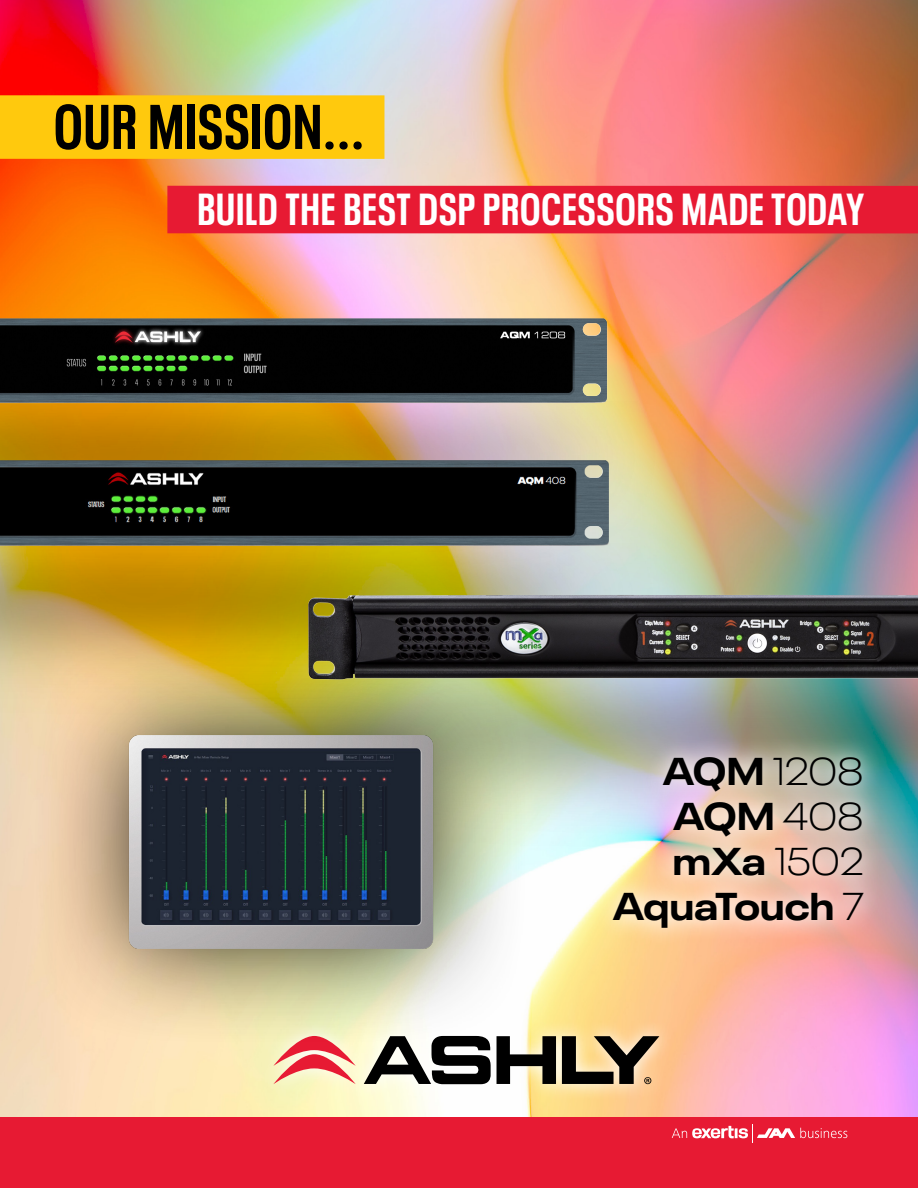
<style>
.page{position:relative;width:918px;height:1188px;background:#fff}
.page>*{position:absolute;margin:0;border:0;box-sizing:border-box;transform-origin:0 0}
.t1{font:700 condensed 62.4px "Neue Plak";letter-spacing:.02em;color:#000}
.t2{font:700 condensed 44.4px "Neue Plak";letter-spacing:.02em;color:#fff}
.t3{font:700 expanded 38.4px "Neue Plak";letter-spacing:-.005em;color:#000}
.t4{font:300 expanded 38.4px "Neue Plak";letter-spacing:-.015em;color:#000}
.s1{font-weight:700}
.s2{font-weight:300}
</style>
<div class="page">
<img style="left:0;top:0;width:918px;height:1117px">
<div style="left:0;top:1117px;width:918px;height:71px;background:#e71a33"></div>
<div style="left:0;top:95px;width:384px;height:64px;background:#ffc90d"></div>
<div style="left:167px;top:186px;width:751px;height:47px;background:#e71a33"></div>
<svg style="left:672px;top:1124px;width:175px;height:19px"></svg>
<img style="left:0;top:317px;width:607px;height:85px">
<img style="left:0;top:402px;width:693px;height:189px">
<img style="left:0;top:461px;width:609px;height:83px">
<img style="left:0;top:544px;width:691px;height:189px">
<img style="left:530px;top:682px;width:388px;height:186px">
<img style="left:305px;top:591px;width:613px;height:91px">
<div style="left:593px;top:736px;width:291px;height:213px;background:#fff;opacity:.75"></div>
<svg style="left:260px;top:1019px;width:414px;height:82px"></svg>
<svg style="left:497px;top:1036px;width:59px;height:48px;background:#615e4f"></svg>
<svg style="left:364px;top:1048px;width:127px;height:36px"></svg>
<svg style="left:273px;top:1048px;width:83px;height:36px;background:#f3a696"></svg>
<svg style="left:562px;top:1036px;width:97px;height:48px;background:#806f53"></svg>
<div style="left:30px;top:637px;width:500px;height:411px;background:#000;opacity:.8"></div>
<img style="left:125px;top:719px;width:311px;height:247px">
<p class="t1" style="left:54px;top:83px;width:312px">OUR MISSION...</p>
<p class="t2" style="left:197px;top:178px;width:668px">BUILD THE BEST DSP PROCESSORS MADE TODAY</p>
<p class="t4" style="left:663px;top:742px;width:202px"><span class="s1">AQM</span> 1208</p>
<p class="t3" style="left:674px;top:785px;width:192px">AQM <span class="s2">408</span></p>
<p class="t4" style="left:673px;top:832px;width:193px"><span class="s1">mXa</span> 1502</p>
<p class="t3" style="left:613px;top:875px;width:252px">AquaTouch <span class="s2">7</span></p>
</div>
